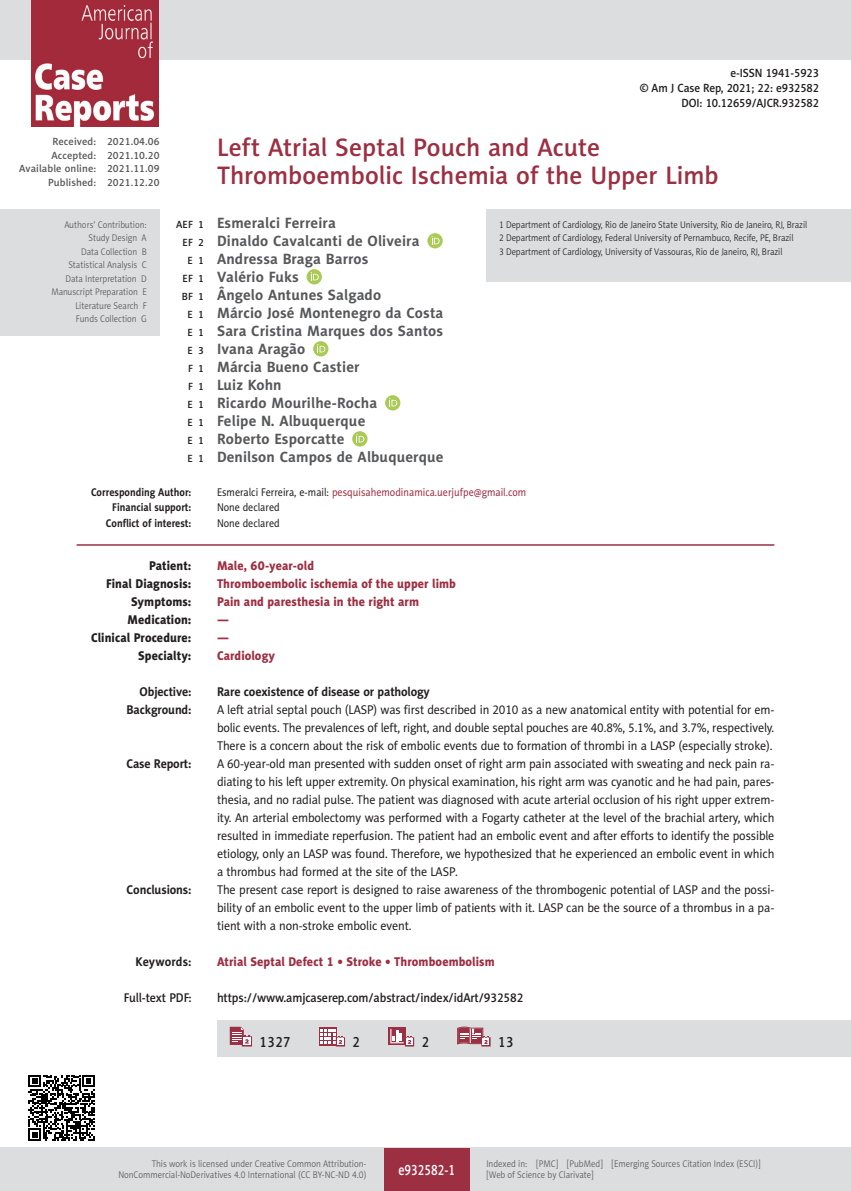
<style>
.page{position:relative;width:851px;height:1191px;background:#fff}
.page>*{position:absolute;margin:0;border:0;box-sizing:border-box;transform-origin:0 0}
.AJCR_Tytul{font:25.5px/28.5px "Naomi Sans EFN Medium";color:#9d2f42}
.AJCR_Autorzy{font:700 15px "Naomi Sans EFN";letter-spacing:.01em;color:#57585a}
.AJCR_e-PAGINA{font:15px "Naomi Sans EFN Medium";color:#fff;scale:.8 1}
.AJCR_dane{font:15px "Naomi Sans EFN Medium";letter-spacing:.03em;color:#231f20;scale:.9 1}
.AJCR_Summary_body{font:12.75px/18px "Naomi Sans EFN";letter-spacing:-.01em;color:#231f20;text-align:justify;scale:.95 1}
.AJCR_keywords{font:12.75px "Naomi Sans EFN Heavy";letter-spacing:.005em;color:#9d2f42;scale:.95 1}
.AJCR_Summary_body-2{font:700 12.75px "Naomi Sans EFN";letter-spacing:-.01em;color:#231f20;scale:.95 1}
.AJCR_keywords-2{font:12.75px "Naomi Sans EFN Heavy";letter-spacing:.005em;color:#231f20;scale:.95 1}
.AJCR_full_text_pdf{font:12.75px "Naomi Sans EFN Medium";letter-spacing:-.01em;color:#231f20;scale:.95 1}
.AJCR_keywords-3{font:700 12.75px "Naomi Sans EFN";letter-spacing:.005em;color:#231f20;scale:.95 1}
.AJCR_full_text_pdf-2{font:12px "Naomi Sans EFN Medium";letter-spacing:-.01em;color:#231f20;scale:.95 1}
.AJCR_Adres{font:11.25px "Naomi Sans EFN";color:#9d2f42;scale:.9 1}
.AJCR_Adres-2{font:700 11.25px "Naomi Sans EFN";color:#231f20;scale:.9 1}
.AJCR_Adres-3{font:11.25px "Naomi Sans EFN";color:#231f20;scale:.9 1}
.t1{font:10.5px "Naomi Sans EFN Medium";letter-spacing:.01em;color:#57585a}
.t2{font:9.75px/11.2px "Naomi Sans EFN Light";color:#57585a;scale:.9 1}
.AJCR_Afiliacja{font:9.75px "Naomi Sans EFN Light";color:#231f20;scale:.9 1}
.s1{font-family:"Naomi Sans EFN Medium";font-weight:400;font-size:10.5px;color:#231f20}
.s2{color:#231f20}
</style>
<div class="page">
<div style="left:217px;top:1020px;width:633px;height:36px;background:#dcdddf"></div>
<svg style="left:230px;top:1026px;width:22px;height:20px"></svg>
<div style="left:319px;top:1027px;width:17px;height:18px;background:#9d2f42"></div>
<svg style="left:320px;top:1028px;width:25px;height:18px"></svg>
<div style="left:388px;top:1027px;width:18px;height:18px;background:#9d2f42"></div>
<svg style="left:390px;top:1029px;width:24px;height:17px"></svg>
<svg style="left:457px;top:1026px;width:33px;height:20px"></svg>
<hr style="left:77px;top:544px;width:697px;height:2px;background:#9d2f42">
<svg style="left:427px;top:233px;width:15px;height:15px"></svg>
<svg style="left:431px;top:236px;width:8px;height:8px"></svg>
<svg style="left:306px;top:269px;width:16px;height:15px"></svg>
<svg style="left:311px;top:272px;width:8px;height:8px"></svg>
<div style="left:313px;top:341px;width:15px;height:15px;background:#a9cb55;border-radius:50%"></div>
<svg style="left:317px;top:344px;width:8px;height:8px"></svg>
<svg style="left:385px;top:395px;width:15px;height:15px"></svg>
<svg style="left:389px;top:398px;width:8px;height:8px"></svg>
<svg style="left:352px;top:431px;width:15px;height:15px"></svg>
<svg style="left:356px;top:434px;width:8px;height:8px"></svg>
<div style="left:0;top:210px;width:159px;height:126px;background:#dcdddf"></div>
<div style="left:486px;top:210px;width:364px;height:72px;background:#dcdddf"></div>
<svg style="left:28px;top:1075px;width:67px;height:66px"></svg>
<div style="left:0;top:0;width:850px;height:60px;background:#dcdddf"></div>
<img style="left:32px;top:0;width:127px;height:127px">
<div style="left:0;top:1148px;width:850px;height:43px;background:#dcdddf"></div>
<div style="left:384px;top:1147px;width:85px;height:43px;background:#9d2f42"></div>
<p class="AJCR_full_text_pdf-2" style="left:730px;top:66px;width:95px">e-ISSN 1941-5923</p>
<p class="AJCR_full_text_pdf-2" style="left:639px;top:81px;width:190px">© Am J Case Rep, 2021; 22: e932582</p>
<p class="AJCR_full_text_pdf-2" style="left:681px;top:96px;width:146px">DOI: 10.12659/AJCR.932582</p>
<p class="AJCR_Tytul" style="left:217px;top:133px;width:503px">Left Atrial Septal Pouch and Acute<br>Thromboembolic Ischemia of the Upper Limb</p>
<p class="AJCR_Autorzy" style="left:176px;top:214px;width:161px"><span class="s1">AEF 1</span> Esmeralci Ferreira</p>
<p class="AJCR_Autorzy" style="left:182px;top:232px;width:238px"><span class="s1">EF 2</span> Dinaldo Cavalcanti de Oliveira</p>
<p class="AJCR_Autorzy" style="left:187px;top:250px;width:182px"><span class="s1">E 1</span> Andressa Braga Barros</p>
<p class="AJCR_Autorzy" style="left:182px;top:268px;width:118px"><span class="s1">EF 1</span> Valério Fuks</p>
<p class="AJCR_Autorzy" style="left:182px;top:286px;width:201px"><span class="s1">BF 1</span> Ângelo Antunes Salgado</p>
<p class="AJCR_Autorzy" style="left:187px;top:304px;width:257px"><span class="s1">E 1</span> Márcio José Montenegro da Costa</p>
<p class="AJCR_Autorzy" style="left:187px;top:322px;width:257px"><span class="s1">E 1</span> Sara Cristina Marques dos Santos</p>
<p class="AJCR_Autorzy" style="left:187px;top:340px;width:119px"><span class="s1">E 3</span> Ivana Aragão</p>
<p class="AJCR_Autorzy" style="left:188px;top:358px;width:173px"><span class="s1">F 1</span> Márcia Bueno Castier</p>
<p class="AJCR_Autorzy" style="left:188px;top:376px;width:95px"><span class="s1">F 1</span> Luiz Kohn</p>
<p class="AJCR_Autorzy" style="left:187px;top:394px;width:191px"><span class="s1">E 1</span> Ricardo Mourilhe-Rocha</p>
<p class="AJCR_Autorzy" style="left:187px;top:412px;width:179px"><span class="s1">E 1</span> Felipe N. Albuquerque</p>
<p class="AJCR_Autorzy" style="left:187px;top:430px;width:158px"><span class="s1">E 1</span> Roberto Esporcatte</p>
<p class="AJCR_Autorzy" style="left:187px;top:448px;width:257px"><span class="s1">E 1</span> Denilson Campos de Albuquerque</p>
<p class="AJCR_Adres-2" style="left:91px;top:485px;width:113px">Corresponding Author:</p>
<p class="AJCR_Adres" style="left:217px;top:485px;width:345px"><span class="s2">Esmeralci Ferreira, e-mail:</span> pesquisahemodinamica.uerjufpe@gmail.com</p>
<p class="AJCR_Adres-2" style="left:112px;top:501px;width:89px">Financial support:</p>
<p class="AJCR_Adres-3" style="left:217px;top:501px;width:71px">None declared</p>
<p class="AJCR_Adres-2" style="left:106px;top:517px;width:97px">Conflict of interest:</p>
<p class="AJCR_Adres-3" style="left:217px;top:517px;width:71px">None declared</p>
<p class="AJCR_keywords-2" style="left:149px;top:558px;width:46px">Patient:</p>
<p class="AJCR_keywords" style="left:217px;top:558px;width:104px">Male, 60-year-old</p>
<p class="AJCR_keywords-2" style="left:106px;top:576px;width:91px">Final Diagnosis:</p>
<p class="AJCR_keywords" style="left:217px;top:576px;width:253px">Thromboembolic ischemia of the upper limb</p>
<p class="AJCR_keywords-2" style="left:131px;top:594px;width:65px">Symptoms:</p>
<p class="AJCR_keywords" style="left:217px;top:594px;width:214px">Pain and paresthesia in the right arm</p>
<p class="AJCR_keywords-2" style="left:128px;top:612px;width:69px">Medication:</p>
<p class="AJCR_keywords" style="left:217px;top:612px;width:14px">—</p>
<p class="AJCR_keywords-2" style="left:91px;top:630px;width:107px">Clinical Procedure:</p>
<p class="AJCR_keywords" style="left:217px;top:630px;width:14px">—</p>
<p class="AJCR_keywords-2" style="left:138px;top:648px;width:58px">Specialty:</p>
<p class="AJCR_keywords" style="left:217px;top:648px;width:63px">Cardiology</p>
<p class="AJCR_Summary_body-2" style="left:139px;top:684px;width:56px">Objective:</p>
<p class="AJCR_Summary_body-2" style="left:217px;top:684px;width:226px">Rare coexistence of disease or pathology</p>
<p class="AJCR_Summary_body-2" style="left:126px;top:702px;width:70px">Background:</p>
<p class="AJCR_Summary_body" style="left:217px;top:701px;width:588px">A left atrial septal pouch (LASP) was first described in 2010 as a new anatomical entity with potential for em&shy;bolic events. The prevalences of left, right, and double septal pouches are 40.8%, 5.1%, and 3.7%, respectively.<br>There is a concern about the risk of embolic events due to formation of thrombi in a LASP (especially stroke).</p>
<p class="AJCR_Summary_body-2" style="left:126px;top:756px;width:70px">Case Report:</p>
<p class="AJCR_Summary_body" style="left:217px;top:755px;width:588px">A 60-year-old man presented with sudden onset of right arm pain associated with sweating and neck pain ra&shy;diating to his left upper extremity. On physical examination, his right arm was cyanotic and he had pain, pares&shy;thesia, and no radial pulse. The patient was diagnosed with acute arterial occlusion of his right upper extrem&shy;ity. An arterial embolectomy was performed with a Fogarty catheter at the level of the brachial artery, which resulted in immediate reperfusion. The patient had an embolic event and after efforts to identify the possible etiology, only an LASP was found. Therefore, we hypothesized that he experienced an embolic event in which a thrombus had formed at the site of the LASP.</p>
<p class="AJCR_Summary_body-2" style="left:127px;top:882px;width:70px">Conclusions:</p>
<p class="AJCR_Summary_body" style="left:217px;top:881px;width:588px">The present case report is designed to raise awareness of the thrombogenic potential of LASP and the possi&shy;bility of an embolic event to the upper limb of patients with it. LASP can be the source of a thrombus in a pa&shy;tient with a non-stroke embolic event.</p>
<p class="AJCR_keywords-3" style="left:135px;top:954px;width:60px">Keywords:</p>
<p class="AJCR_keywords" style="left:217px;top:954px;width:294px">Atrial Septal Defect 1 • Stroke • Thromboembolism</p>
<p class="AJCR_full_text_pdf" style="left:124px;top:990px;width:73px">Full-text PDF:</p>
<p class="AJCR_full_text_pdf" style="left:217px;top:990px;width:324px">https://www.amjcaserep.com/abstract/index/idArt/932582</p>
<p class="t1" style="left:52px;top:136px;width:109px">Received: 2021.04.06</p>
<p class="t1" style="left:51px;top:149px;width:110px">Accepted: 2021.10.20</p>
<p class="t1" style="left:19px;top:163px;width:142px">Available online: 2021.11.09</p>
<p class="t1" style="left:48px;top:176px;width:113px">Published: 2021.12.20</p>
<p class="t2" style="left:64px;top:219px;width:93px">Authors’ Contribution:</p>
<p class="t2" style="left:88px;top:232px;width:66px">Study Design A</p>
<p class="t2" style="left:81px;top:246px;width:74px">Data Collection B</p>
<p class="t2" style="left:68px;top:259px;width:89px">Statistical Analysis C</p>
<p class="t2" style="left:65px;top:273px;width:92px">Data Interpretation D</p>
<p class="t2" style="left:51px;top:286px;width:107px">Manuscript Preparation E</p>
<p class="t2" style="left:75px;top:300px;width:81px">Literature Search F</p>
<p class="t2" style="left:76px;top:313px;width:80px">Funds Collection G</p>
<p class="AJCR_Afiliacja" style="left:499px;top:219px;width:344px">1 Department of Cardiology, Rio de Janeiro State University, Rio de Janeiro, RJ, Brazil</p>
<p class="AJCR_Afiliacja" style="left:499px;top:232px;width:328px">2 Department of Cardiology, Federal University of Pernambuco, Recife, PE, Brazil</p>
<p class="AJCR_Afiliacja" style="left:499px;top:246px;width:316px">3 Department of Cardiology, University of Vassouras, Rio de Janeiro, RJ, Brazil</p>
<p class="AJCR_dane" style="left:259px;top:1032px;width:36px">1327</p>
<p class="AJCR_dane" style="left:352px;top:1032px;width:10px">2</p>
<p class="AJCR_dane" style="left:421px;top:1032px;width:10px">2</p>
<p class="AJCR_dane" style="left:498px;top:1032px;width:19px">13</p>
<p class="t2" style="left:118px;top:1158px;width:277px;text-align:right">This work is licensed under Creative Common Attribution-<br>NonCommercial-NoDerivatives 4.0 International (CC BY-NC-ND 4.0)</p>
<p class="AJCR_e-PAGINA" style="left:398px;top:1160px;width:72px">e932582-1</p>
<p class="t2" style="left:486px;top:1158px;width:306px">Indexed in: [PMC] [PubMed] [Emerging Sources Citation Index (ESCI)] [Web of Science by Clarivate]</p>
</div>
